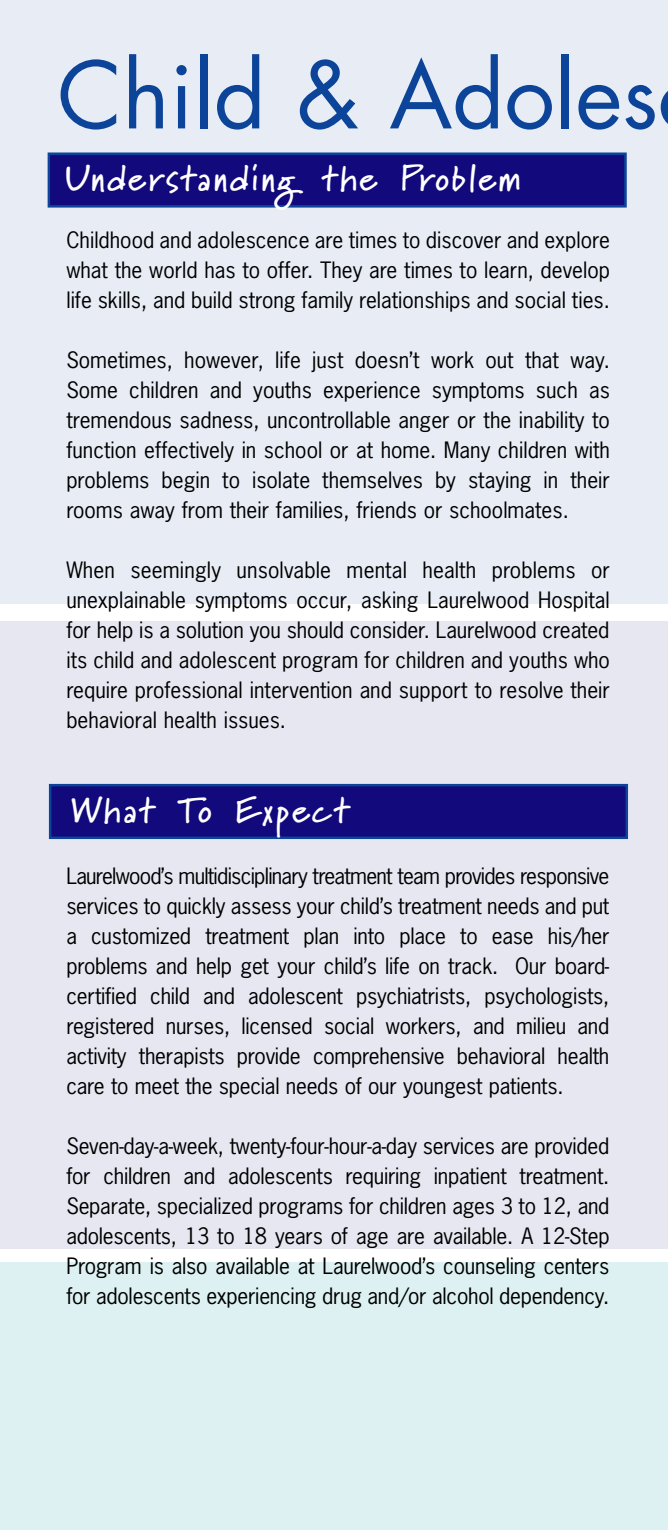
<style>
.page{position:relative;width:668px;height:1530px;background:#fff}
.page>*{position:absolute;margin:0;border:0;box-sizing:border-box;transform-origin:0 0}
.t1{font:90px "Futura";color:#0b4499}
.t2{font:700 35px "Marydale";letter-spacing:.065em;color:#fff}
.t3{font:21.25px/30px "News Gothic";color:#000;text-align:justify}
</style>
<div class="page">
<div style="left:0;top:0;width:668px;height:604px;background:#e7ecf5"></div>
<div style="left:0;top:621px;width:668px;height:628px;background:#e7e7f2"></div>
<div style="left:0;top:1262px;width:668px;height:268px;background:#ddf1f2"></div>
<div style="left:49px;top:154px;width:576px;height:52px;background:#12097c"></div>
<div style="left:48px;top:152px;width:578px;height:56px;border:2px solid #0b4499"></div>
<div style="left:50px;top:785px;width:576px;height:53px;background:#12097c"></div>
<div style="left:49px;top:784px;width:579px;height:55px;border:2px solid #0b4499"></div>
<h1 class="t1" style="left:58px;top:54px;width:602px">Child &amp; Adoles</h1>
<h2 class="t2" style="left:65px;top:158px;width:457px">Understanding the Problem</h2>
<p class="t3" style="left:66px;top:226px;width:545px">Childhood and adolescence are times to discover and explore what the world has to offer. They are times to learn, develop life skills, and build strong family relationships and social ties.</p>
<p class="t3" style="left:66px;top:346px;width:545px">Sometimes, however, life just doesn’t work out that way.<br>Some children and youths experience symptoms such as tremendous sadness, uncontrollable anger or the inability to function effectively in school or at home. Many children with problems begin to isolate themselves by staying in their rooms away from their families, friends or schoolmates.</p>
<p class="t3" style="left:66px;top:556px;width:545px">When seemingly unsolvable mental health problems or unexplainable symptoms occur, asking Laurelwood Hospital for help is a solution you should consider. Laurelwood created its child and adolescent program for children and youths who require professional intervention and support to resolve their behavioral health issues.</p>
<h2 class="t2" style="left:71px;top:789px;width:279px">What To Expect</h2>
<p class="t3" style="left:66px;top:862px;width:544px">Laurelwood’s multidisciplinary treatment team provides responsive services to quickly assess your child’s treatment needs and put a customized treatment plan into place to ease his/her problems and help get your child’s life on track. Our board&shy;certified child and adolescent psychiatrists, psychologists, registered nurses, licensed social workers, and milieu and activity therapists provide comprehensive behavioral health care to meet the special needs of our youngest patients.</p>
<p class="t3" style="left:66px;top:1132px;width:544px">Seven-day-a-week, twenty-four-hour-a-day services are provided for children and adolescents requiring inpatient treatment.<br>Separate, specialized programs for children ages 3 to 12, and adolescents, 13 to 18 years of age are available. A 12-Step Program is also available at Laurelwood’s counseling centers for adolescents experiencing drug and/or alcohol dependency.</p>
</div>
